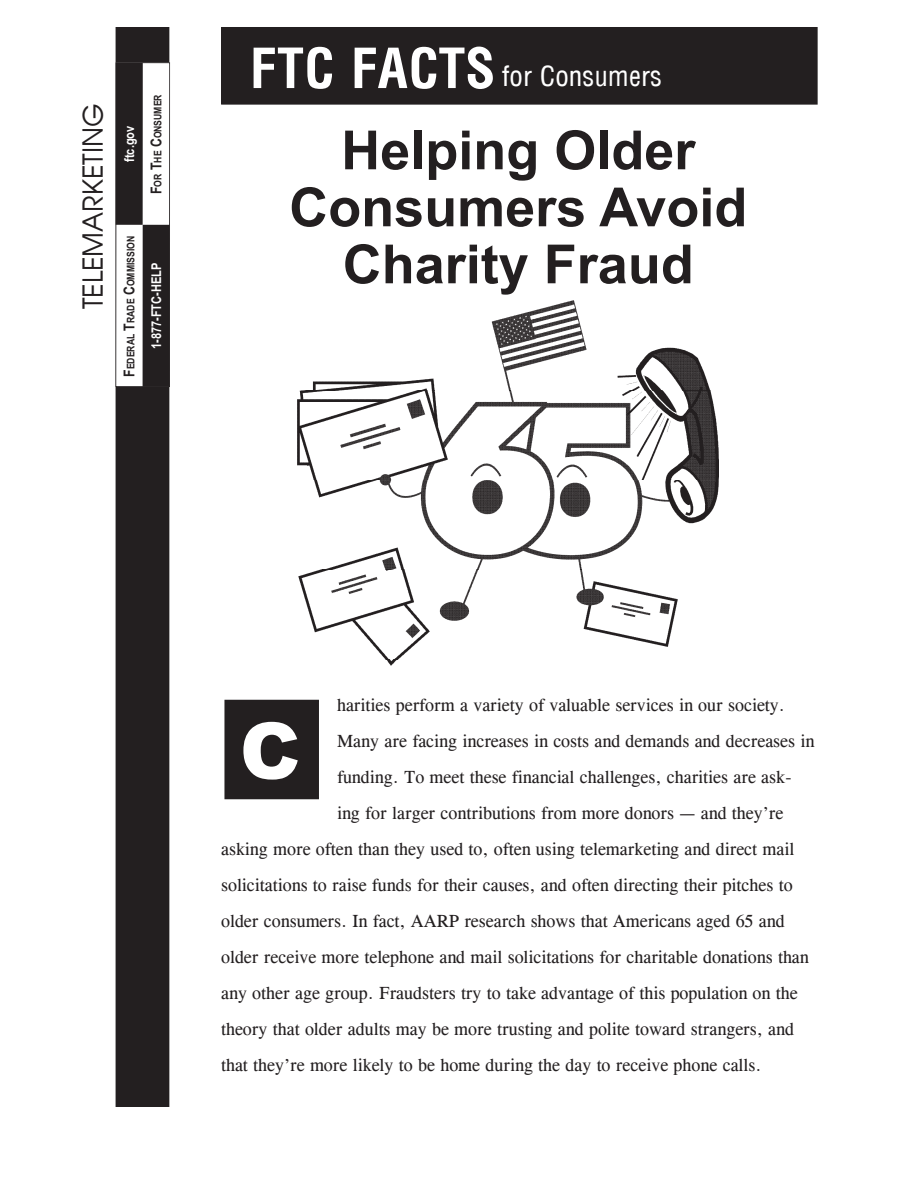
<style>
.page{position:relative;width:918px;height:1188px;background:#fff}
.page>*{position:absolute;margin:0;border:0;box-sizing:border-box;transform-origin:0 0}
.BodyLeaded{font:900 78px "Arial";color:#fff}
.Title_Sub{font:700 54px/57px "Arial";color:#231f20;text-align:center}
.t1{font:700 condensed 54px "Arena";color:#fff}
.t2{font:27px "Avian";color:#231f20}
.t3{font:condensed 27px "Arena";color:#fff}
.BodyLeaded-2{font:18px "CG Times";color:#231f20}
.t4{font:700 13.5px "Arial Narrow";color:#fff}
.t5{font:700 10.5px "Arial Narrow";color:#231f20}
.s1{font-size:15px}
</style>
<div class="page">
<div style="left:222px;top:28px;width:595px;height:76px;background:#231f20"></div>
<div style="left:221px;top:27px;width:597px;height:78px;border:2px solid #231f20"></div>
<div style="left:116px;top:28px;width:53px;height:1078px;background:#231f20"></div>
<div style="left:225px;top:700px;width:93px;height:99px;background:#231f20"></div>
<div style="left:224px;top:700px;width:95px;height:99px;border:2px solid #231f20"></div>
<img style="left:297px;top:300px;width:422px;height:365px">
<div style="left:116px;top:63px;width:54px;height:324px;background:#fff"></div>
<div style="left:115px;top:62px;width:55px;height:325px;border:1px solid #231f20"></div>
<div style="left:116px;top:63px;width:27px;height:162px;background:#231f20"></div>
<div style="left:143px;top:225px;width:27px;height:162px;background:#231f20"></div>
<p class="t2" style="left:81px;top:309px;width:207px;rotate:-90deg">Telemarketing</p>
<p class="t4" style="left:119px;top:162px;width:38px;rotate:-90deg">ftc.gov</p>
<p class="t5" style="left:150px;top:194px;width:101px;rotate:-90deg"><span class="s1">F</span>OR <span class="s1">T</span>HE <span class="s1">C</span>ONSUMER</p>
<p class="t5" style="left:123px;top:377px;width:142px;rotate:-90deg"><span class="s1">F</span>EDERAL <span class="s1">T</span>RADE <span class="s1">C</span>OMMISSION</p>
<p class="t4" style="left:146px;top:349px;width:88px;rotate:-90deg">1-877-FTC-HELP</p>
<p class="t1" style="left:250px;top:45px;width:247px">FTC FACTS</p>
<p class="t3" style="left:502px;top:65px;width:161px">for Consumers</p>
<p class="Title_Sub" style="left:289px;top:124px;width:460px">Helping Older<br>Consumers Avoid<br>Charity Fraud</p>
<p class="BodyLeaded-2" style="left:337px;top:695px;width:449px">harities perform a variety of valuable services in our society.</p>
<p class="BodyLeaded-2" style="left:337px;top:731px;width:479px">Many are facing increases in costs and demands and decreases in</p>
<p class="BodyLeaded-2" style="left:337px;top:767px;width:456px">funding. To meet these financial challenges, charities are ask-</p>
<p class="BodyLeaded-2" style="left:337px;top:803px;width:448px">ing for larger contributions from more donors — and they’re</p>
<p class="BodyLeaded-2" style="left:221px;top:839px;width:575px">asking more often than they used to, often using telemarketing and direct mail</p>
<p class="BodyLeaded-2" style="left:221px;top:875px;width:573px">solicitations to raise funds for their causes, and often directing their pitches to</p>
<p class="BodyLeaded-2" style="left:221px;top:911px;width:565px">older consumers. In fact, AARP research shows that Americans aged 65 and</p>
<p class="BodyLeaded-2" style="left:221px;top:947px;width:589px">older receive more telephone and mail solicitations for charitable donations than</p>
<p class="BodyLeaded-2" style="left:221px;top:983px;width:578px">any other age group. Fraudsters try to take advantage of this population on the</p>
<p class="BodyLeaded-2" style="left:221px;top:1019px;width:574px">theory that older adults may be more trusting and polite toward strangers, and</p>
<p class="BodyLeaded-2" style="left:221px;top:1055px;width:542px">that they’re more likely to be home during the day to receive phone calls.</p>
<p class="BodyLeaded" style="left:240px;top:694px;width:62px">C</p>
</div>
